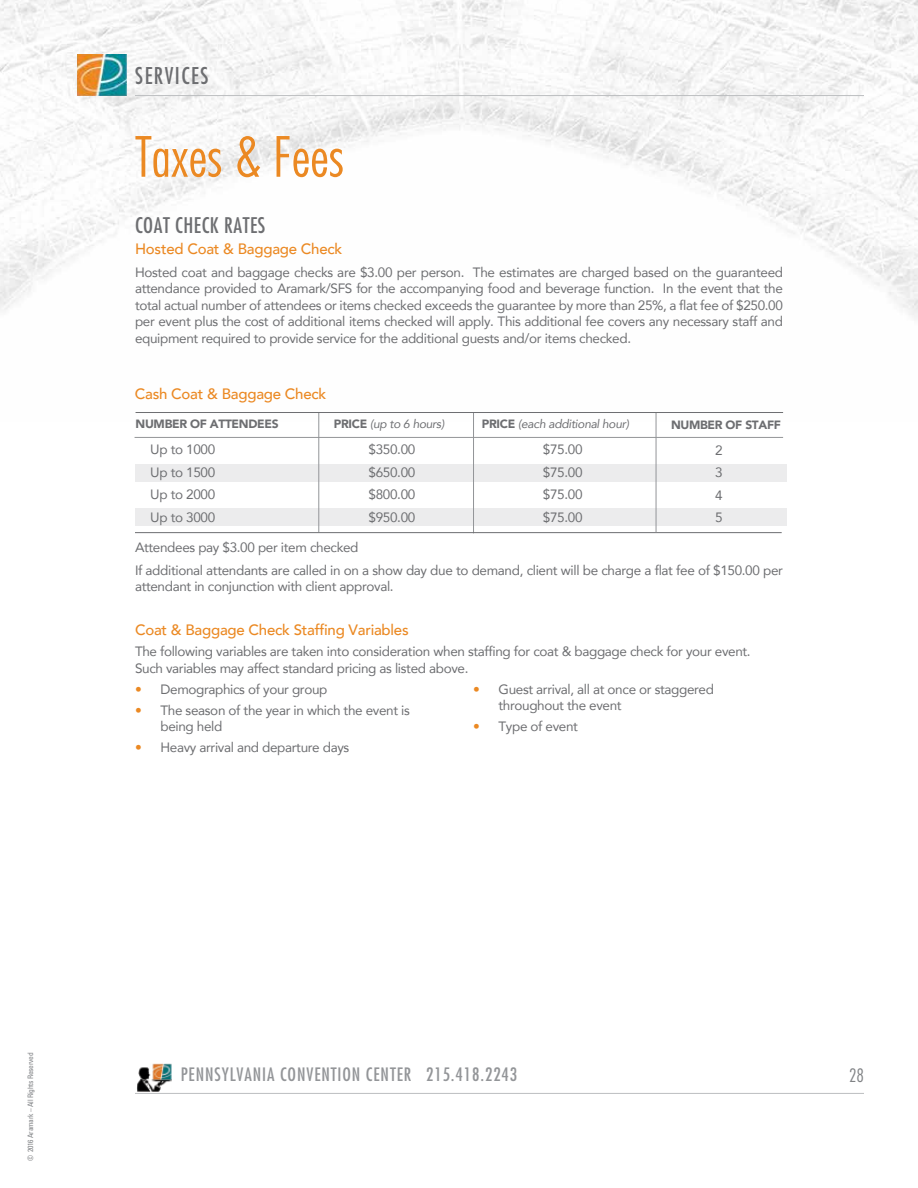
<style>
.page{position:relative;width:918px;height:1188px;background:#fff}
.page>*{position:absolute;margin:0;border:0;box-sizing:border-box;transform-origin:0 0}
.t1{font:300 condensed 54px "Futura";color:#eb8923}
.t2{font:condensed 22.5px "Futura";letter-spacing:.065em;color:#6d6e71}
.t3{font:condensed 21px "Futura";letter-spacing:.025em;color:#6d6e71}
.t4{font:condensed 18px "Futura";letter-spacing:.05em;color:#939598}
.t5{font:300 condensed 18px "Futura";color:#808285}
.t6{font:500 15px "Avenir";letter-spacing:-.015em;color:#eb8923}
.t7{font:13.5px/22.5px "Avenir";letter-spacing:-.025em;color:#6d6e71;text-align:justify}
.t8{font:italic 12px "Avenir";letter-spacing:-.025em;color:#6d6e71}
.t9{font:900 12px "Avenir";letter-spacing:-.025em;color:#6d6e71}
.t10{font:condensed 7.5px "Univers";letter-spacing:-.025em;color:#808285}
.s1{font-weight:900;font-style:normal}
.s2{color:#eb8923}
</style>
<div class="page">
<img style="left:0;top:0;width:918px;height:422px">
<img style="left:77px;top:54px;width:50px;height:41px">
<hr style="left:135px;top:95px;width:729px;height:1px;background:#bcbec0">
<div style="left:135px;top:465px;width:651px;height:17px;background:#ececed"></div>
<div style="left:135px;top:509px;width:651px;height:17px;background:#ececed"></div>
<hr style="left:318px;top:412px;width:1px;height:120px;background:#939598">
<hr style="left:473px;top:413px;width:1px;height:120px;background:#939598">
<hr style="left:135px;top:532px;width:647px;height:1px;background:#6d6e71">
<hr style="left:656px;top:413px;width:1px;height:119px;background:#939598">
<hr style="left:136px;top:412px;width:647px;height:1px;background:#6d6e71">
<hr style="left:135px;top:437px;width:648px;height:1px;background:#939598">
<img style="left:137px;top:1063px;width:35px;height:29px">
<hr style="left:135px;top:1093px;width:729px;height:1px;background:#bcbec0">
<h2 class="t2" style="left:135px;top:62px;width:75px">SERVICES</h2>
<h1 class="t1" style="left:135px;top:123px;width:210px">Taxes &amp; Fees</h1>
<h3 class="t3" style="left:135px;top:212px;width:132px">COAT CHECK RATES</h3>
<p class="t6" style="left:135px;top:236px;width:209px">Hosted Coat &amp; Baggage Check</p>
<p class="t7" style="left:135px;top:263px;width:650px;line-height:16.5px">Hosted coat and baggage checks are $3.00 per person. The estimates are charged based on the guaranteed attendance provided to Aramark/SFS for the accompanying food and beverage function. In the event that the total actual number of attendees or items checked exceeds the guarantee by more than 25%, a flat fee of $250.00 per event plus the cost of additional items checked will apply. This additional fee covers any necessary staff and equipment required to provide service for the additional guests and/or items checked.</p>
<p class="t6" style="left:135px;top:381px;width:193px">Cash Coat &amp; Baggage Check</p>
<p class="t9" style="left:136px;top:414px;width:145px">NUMBER OF ATTENDEES</p>
<p class="t7" style="left:150px;top:438px;width:67px">Up to 1000<br>Up to 1500<br>Up to 2000<br>Up to 3000</p>
<p class="t8" style="left:334px;top:417px;width:112px"><span class="s1">PRICE</span> (up to 6 hours)</p>
<p class="t7" style="left:369px;top:438px;width:48px">$350.00 $650.00 $800.00 $950.00</p>
<p class="t8" style="left:482px;top:417px;width:149px"><span class="s1">PRICE</span> (each additional hour)</p>
<p class="t9" style="left:671px;top:414px;width:112px">NUMBER OF STAFF</p>
<p class="t7" style="left:715px;top:438px;width:9px">2<br>3<br>4<br>5</p>
<p class="t7" style="left:543px;top:438px;width:41px">$75.00 $75.00 $75.00 $75.00</p>
<p class="t7" style="left:135px;top:536px;width:650px">Attendees pay $3.00 per item checked<br>If additional attendants are called in on a show day due to demand, client will be charge a flat fee of $150.00 per</p>
<p class="t7" style="left:135px;top:575px;width:260px">attendant in conjunction with client approval.</p>
<p class="t6" style="left:135px;top:617px;width:275px">Coat &amp; Baggage Check Staffing Variables</p>
<p class="t7" style="left:135px;top:643px;width:617px;line-height:16.5px">The following variables are taken into consideration when staffing for coat &amp; baggage check for your event.<br>Such variables may affect standard pricing as listed above.</p>
<p class="t7" style="left:135px;top:677px;width:194px"><span class="s2">•</span> Demographics of your group</p>
<p class="t7" style="left:161px;top:701px;width:251px;line-height:16.5px;text-indent:-26px"><span class="s2">•</span> The season of the year in which the event is being held</p>
<p class="t7" style="left:135px;top:736px;width:216px"><span class="s2">•</span> Heavy arrival and departure days</p>
<p class="t7" style="left:499px;top:681px;width:217px;line-height:16.5px;text-indent:-26px"><span class="s2">•</span> Guest arrival, all at once or staggered throughout the event</p>
<p class="t7" style="left:473px;top:715px;width:107px"><span class="s2">•</span> Type of event</p>
<p class="t10" style="left:26px;top:1161px;width:110px;rotate:-90deg">© 2016 Aramark – All Rights Reserved</p>
<h3 class="t4" style="left:181px;top:1063px;width:338px">PENNSYLVANIA CONVENTION CENTER 215.418.2243</h3>
<h3 class="t5" style="left:849px;top:1064px;width:16px">28</h3>
</div>
